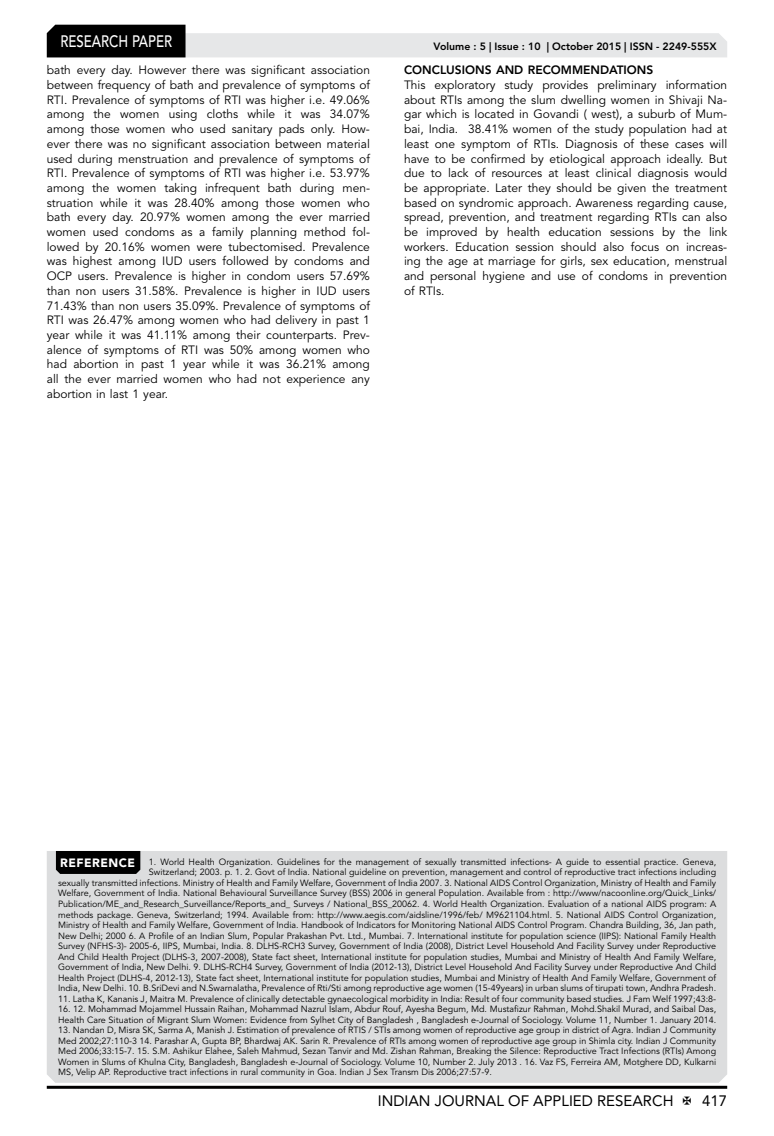
<style>
.page{position:relative;width:774px;height:1136px;background:#fff}
.page>*{position:absolute;margin:0;border:0;box-sizing:border-box;transform-origin:0 0}
.t1{font:500 16.5px "Avenir LT Std";color:#fff;scale:.8 1}
.t2{font:15px "Avenir LT Std";color:#000}
.t3{font:12px/14.7px "Avenir LT Std";color:#000;text-align:justify}
.t4{font:800 12px "Avenir LT Std";color:#000}
.t5{font:800 10.5px "Avenir LT Std";color:#000}
.t6{font:9px/10.5px "Avenir LT Std";color:#000;text-align:right}
.s1{font-weight:900;font-size:12px;color:#fff}
</style>
<div class="page">
<hr style="left:47px;top:1085px;width:680px;height:3px;background:#000">
<svg style="left:47px;top:25px;width:680px;height:32px"></svg>
<div style="left:47px;top:851px;width:680px;height:231px;background:#dcddde"></div>
<div style="left:56px;top:851px;width:84px;height:22px;background:#000"></div>
<h1 class="t1" style="left:60px;top:32px;width:139px">RESEARCH PAPER</h1>
<p class="t5" style="left:434px;top:41px;width:284px">Volume : 5 | Issue : 10 | October 2015 | ISSN - 2249-555X</p>
<p class="t3" style="left:47px;top:63px;width:325px">bath every day. However there was significant association between frequency of bath and prevalence of symptoms of RTI. Prevalence of symptoms of RTI was higher i.e. 49.06% among the women using cloths while it was 34.07% among those women who used sanitary pads only. How&shy;ever there was no significant association between material used during menstruation and prevalence of symptoms of RTI. Prevalence of symptoms of RTI was higher i.e. 53.97% among the women taking infrequent bath during men&shy;struation while it was 28.40% among those women who bath every day. 20.97% women among the ever married women used condoms as a family planning method fol&shy;lowed by 20.16% women were tubectomised. Prevalence was highest among IUD users followed by condoms and OCP users. Prevalence is higher in condom users 57.69% than non users 31.58%. Prevalence is higher in IUD users 71.43% than non users 35.09%. Prevalence of symptoms of RTI was 26.47% among women who had delivery in past 1 year while it was 41.11% among their counterparts. Prev&shy;alence of symptoms of RTI was 50% among women who had abortion in past 1 year while it was 36.21% among all the ever married women who had not experience any abortion in last 1 year.</p>
<h3 class="t4" style="left:404px;top:63px;width:251px">CONCLUSIONS AND RECOMMENDATIONS</h3>
<p class="t3" style="left:404px;top:78px;width:325px">This exploratory study provides preliminary information about RTIs among the slum dwelling women in Shivaji Na&shy;gar which is located in Govandi ( west), a suburb of Mum&shy;bai, India. 38.41% women of the study population had at least one symptom of RTIs. Diagnosis of these cases will have to be confirmed by etiological approach ideally. But due to lack of resources at least clinical diagnosis would be appropriate. Later they should be given the treatment based on syndromic approach. Awareness regarding cause, spread, prevention, and treatment regarding RTIs can also be improved by health education sessions by the link workers. Education session should also focus on increas&shy;ing the age at marriage for girls, sex education, menstrual and personal hygiene and use of condoms in prevention of RTIs.</p>
<p class="t6" style="left:58px;top:856px;width:660px"><span class="s1">REFERENCE</span> 1. World Health Organization. Guidelines for the management of sexually transmitted infections- A guide to essential practice. Geneva, Switzerland; 2003. p. 1. 2. Govt of India. National guideline on prevention, management and control of reproductive tract infections including<br>sexually transmitted infections. Ministry of Health and Family Welfare, Government of India 2007. 3. National AIDS Control Organization, Ministry of Health and Family Welfare, Government of India. National Behavioural Surveillance Survey (BSS) 2006 in general Population. Available from : http://www/nacoonline.org/Quick_Links/ Publication/ME_and_Research_Surveillance/Reports_and_ Surveys / National_BSS_20062. 4. World Health Organization. Evaluation of a national AIDS program: A methods package. Geneva, Switzerland; 1994. Available from: http://www.aegis.com/aidsline/1996/feb/ M9621104.html. 5. National AIDS Control Organization, Ministry of Health and Family Welfare, Government of India. Handbook of Indicators for Monitoring National AIDS Control Program. Chandra Building, 36, Jan path, New Delhi; 2000 6. A Profile of an Indian Slum, Popular Prakashan Pvt. Ltd., Mumbai. 7. International institute for population science (IIPS): National Family Health Survey (NFHS-3)- 2005-6, IIPS, Mumbai, India. 8. DLHS-RCH3 Survey, Government of India (2008), District Level Household And Facility Survey under Reproductive And Child Health Project (DLHS-3, 2007-2008), State fact sheet, International institute for population studies, Mumbai and Ministry of Health And Family Welfare, Government of India, New Delhi. 9. DLHS-RCH4 Survey, Government of India (2012-13), District Level Household And Facility Survey under Reproductive And Child Health Project (DLHS-4, 2012-13), State fact sheet, International institute for population studies, Mumbai and Ministry of Health And Family Welfare, Government of India, New Delhi. 10. B.SriDevi and N.Swarnalatha, Prevalence of Rti/Sti among reproductive age women (15-49years) in urban slums of tirupati town, Andhra Pradesh.</p>
<p class="t6" style="left:58px;top:993px;width:660px">11. Latha K, Kananis J, Maitra M. Prevalence of clinically detectable gynaecological morbidity in India: Result of four community based studies. J Fam Welf 1997;43:8-</p>
<p class="t6" style="left:58px;top:1003px;width:660px;text-align:left">16. 12. Mohammad Mojammel Hussain Raihan, Mohammad Nazrul Islam, Abdur Rouf, Ayesha Begum, Md. Mustafizur Rahman, Mohd.Shakil Murad, and Saibal Das,<br>Health Care Situation of Migrant Slum Women: Evidence from Sylhet City of Bangladesh , Bangladesh e-Journal of Sociology. Volume 11, Number 1. January 2014.</p>
<p class="t6" style="left:58px;top:1024px;width:660px;text-align:justify">13. Nandan D, Misra SK, Sarma A, Manish J. Estimation of prevalence of RTIS / STIs among women of reproductive age group in district of Agra. Indian J Community Med 2002;27:110-3 14. Parashar A, Gupta BP, Bhardwaj AK. Sarin R. Prevalence of RTIs among women of reproductive age group in Shimla city. Indian J Community Med 2006;33:15-7. 15. S.M. Ashikur Elahee, Saleh Mahmud, Sezan Tanvir and Md. Zishan Rahman, Breaking the Silence: Reproductive Tract Infections (RTIs) Among Women in Slums of Khulna City, Bangladesh, Bangladesh e-Journal of Sociology. Volume 10, Number 2. July 2013 . 16. Vaz FS, Ferreira AM, Motghere DD, Kulkarni MS, Velip AP. Reproductive tract infections in rural community in Goa. Indian J Sex Transm Dis 2006;27:57-9.</p>
<h2 class="t2" style="left:378px;top:1091px;width:297px">INDIAN JOURNAL OF APPLIED RESEARCH</h2>
<h2 class="t2" style="left:702px;top:1091px;width:27px">417</h2>
</div>
